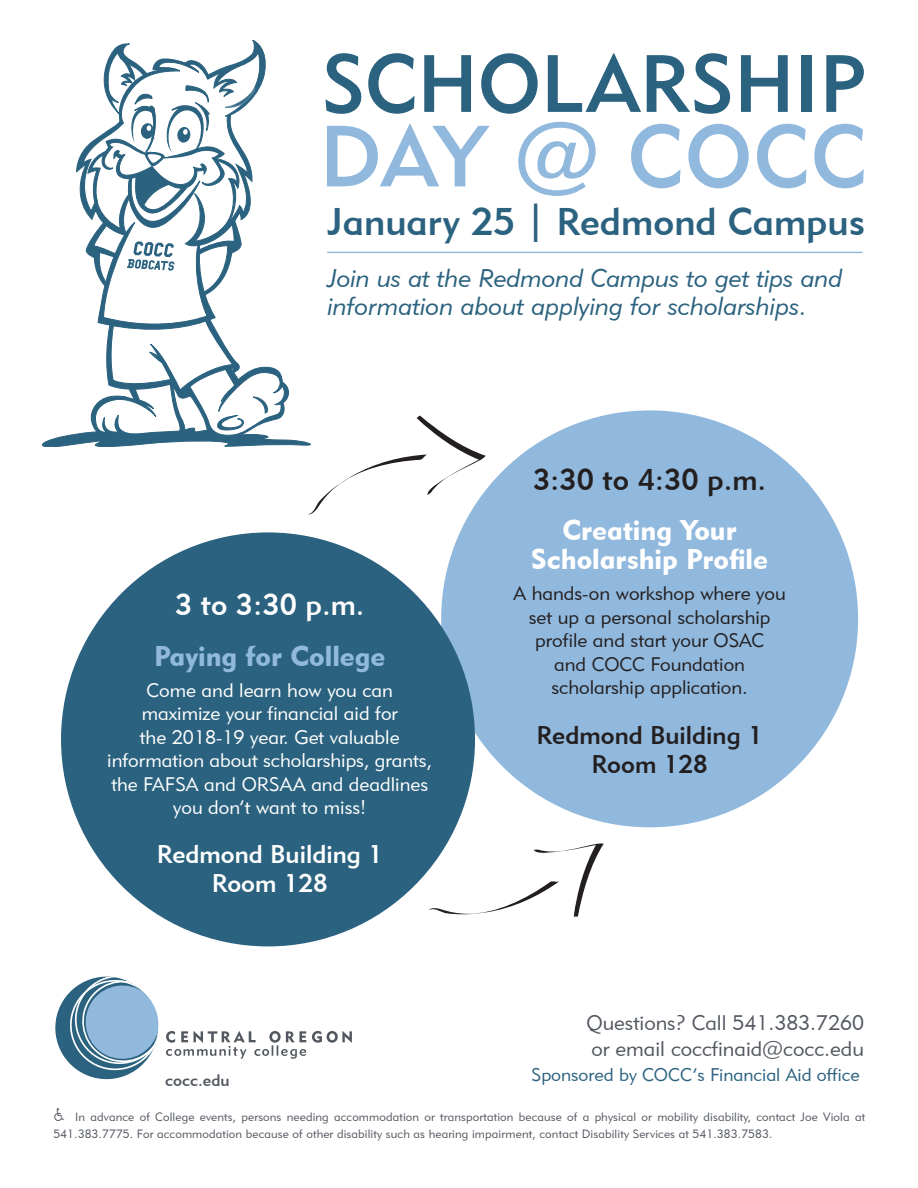
<style>
.page{position:relative;width:918px;height:1188px;background:#fff}
.page>*{position:absolute;margin:0;border:0;box-sizing:border-box;transform-origin:0 0}
.t1{font:85.5px "Geometric 415 BT Medium A";letter-spacing:.02em;color:#91b8dd}
.t2{font:80.1px "Geometric 415 BT Medium A";color:#2b627f}
.t3{font:38.4px "Geometric 415 BT Medium A";color:#2b627f}
.t4{font:30px "Geometric 415 BT Medium A";color:#231f20}
.t5{font:30px "Geometric 415 BT Medium A";color:#fff}
.t6{font:28.5px/28.5px "Geometric 415 BT Black A";color:#fff;text-align:center}
.t7{font:28.5px "Geometric 415 BT Black A";color:#91b8dd}
.t8{font:25.5px/28.5px "Geometric 415 BT Lite Italic A";letter-spacing:.005em;color:#2b627f}
.t9{font:25.5px/28.5px "Geometric 415 BT Medium A";color:#231f20;text-align:center}
.t10{font:25.5px "Geometric 415 BT Medium A";color:#fff}
.t11{font:21px/25.2px "Geometric 415 BT Lite A";color:#535860}
.t12{font:19.5px/23.4px "Geometric 415 BT Lite A";color:#fff;text-align:center}
.t13{font:19.5px/23.4px "Geometric 415 BT Lite A";color:#231f20;text-align:center}
.t14{font:18.3px "Geometric 415 BT Lite A";color:#2b627f}
.t15{font:16.5px "Geometric 415 BT Medium A";color:#535860}
.t16{font:12px/16.5px "Geometric 415 BT Lite A";letter-spacing:.01em;color:#535860}
</style>
<div class="page">
<hr style="left:327px;top:252px;width:536px;height:1px;background:#91b8dd">
<svg style="left:312px;top:1031px;width:40px;height:12px"></svg>
<svg style="left:55px;top:976px;width:251px;height:104px"></svg>
<div style="left:441px;top:410px;width:417px;height:417px;background:#91b8dd;border-radius:50%"></div>
<div style="left:61px;top:532px;width:414px;height:414px;background:#2b627f;border-radius:50%"></div>
<svg style="left:42px;top:40px;width:444px;height:474px"></svg>
<svg style="left:429px;top:843px;width:175px;height:74px"></svg>
<p class="t2" style="left:322px;top:35px;width:546px">SCHOLARSHIP</p>
<p class="t1" style="left:319px;top:104px;width:549px">DAY @ COCC</p>
<p class="t3" style="left:328px;top:198px;width:539px">January 25 | Redmond Campus</p>
<p class="t8" style="left:328px;top:263px;width:516px">Join us at the Redmond Campus to get tips and information about applying for scholarships.</p>
<p class="t5" style="left:175px;top:586px;width:191px">3 to 3:30 p.m.</p>
<p class="t7" style="left:154px;top:638px;width:233px">Paying for College</p>
<p class="t12" style="left:107px;top:678px;width:326px">Come and learn how you can maximize your financial aid for<br>the 2018-19 year. Get valuable information about scholarships, grants, the FAFSA and ORSAA and deadlines you don’t want to miss!</p>
<p class="t10" style="left:157px;top:839px;width:228px">Redmond Building 1</p>
<p class="t10" style="left:212px;top:867px;width:118px">Room 128</p>
<p class="t15" style="left:165px;top:1070px;width:66px">cocc.edu</p>
<p class="t4" style="left:533px;top:461px;width:235px">3:30 to 4:30 p.m.</p>
<p class="t6" style="left:531px;top:516px;width:238px">Creating Your<br>Scholarship Profile</p>
<p class="t13" style="left:514px;top:582px;width:274px">A hands-on workshop where you set up a personal scholarship profile and start your OSAC<br>and COCC Foundation scholarship application.</p>
<p class="t9" style="left:537px;top:721px;width:228px">Redmond Building 1<br>Room 128</p>
<p class="t11" style="left:586px;top:1010px;width:279px">Questions? Call 541.383.7260 or email coccfinaid@cocc.edu</p>
<p class="t14" style="left:531px;top:1063px;width:330px">Sponsored by COCC’s Financial Aid office</p>
<p class="t16" style="left:53px;top:1109px;width:813px">♿ In advance of College events, persons needing accommodation or transportation because of a physical or mobility disability, contact Joe Viola at<br>541.383.7775. For accommodation because of other disability such as hearing impairment, contact Disability Services at 541.383.7583.</p>
</div>
